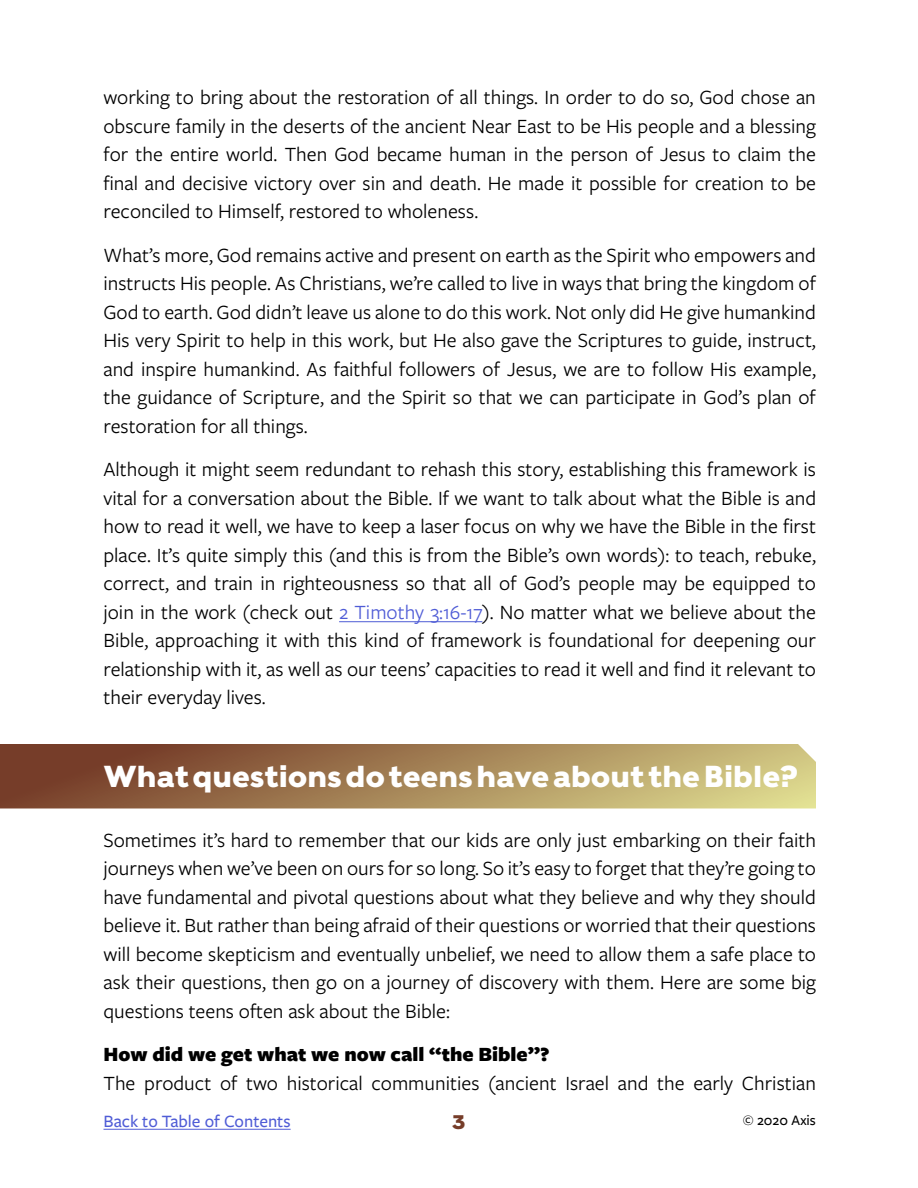
<style>
.page{position:relative;width:918px;height:1188px;background:#fff}
.page>*{position:absolute;margin:0;border:0;box-sizing:border-box;transform-origin:0 0}
.t1{font:700 30px "Caslons Egyptian";color:#fff}
.t2{font:21px/28.5px "Freight Sans Pro";color:#000;text-align:justify}
.t3{font:900 21px "Freight Sans Pro";color:#000}
.t4{font:700 19.5px "Caslons Egyptian";color:#763d29}
.t5{font:500 18px "Freight Sans Pro";color:#4f5cd6}
.t6{font:500 15px "Freight Sans Pro";color:#000}
.s1{color:#4f5cd6}
</style>
<div class="page">
<hr style="left:339px;top:621px;width:143px;height:1px;background:#4f5cd6">
<hr style="left:104px;top:1129px;width:187px;height:1px;background:#4f5cd6">
<svg style="left:0;top:744px;width:816px;height:64px;background:#a38256"></svg>
<p class="t2" style="left:104px;top:82px;width:714px">working to bring about the restoration of all things. In order to do so, God chose an obscure family in the deserts of the ancient Near East to be His people and a blessing for the entire world. Then God became human in the person of Jesus to claim the final and decisive victory over sin and death. He made it possible for creation to be reconciled to Himself, restored to wholeness.</p>
<p class="t2" style="left:104px;top:240px;width:714px">What’s more, God remains active and present on earth as the Spirit who empowers and instructs His people. As Christians, we’re called to live in ways that bring the kingdom of God to earth. God didn’t leave us alone to do this work. Not only did He give humankind His very Spirit to help in this work, but He also gave the Scriptures to guide, instruct, and inspire humankind. As faithful followers of Jesus, we are to follow His example, the guidance of Scripture, and the Spirit so that we can participate in God’s plan of restoration for all things.</p>
<p class="t2" style="left:104px;top:454px;width:714px">Although it might seem redundant to rehash this story, establishing this framework is vital for a conversation about the Bible. If we want to talk about what the Bible is and how to read it well, we have to keep a laser focus on why we have the Bible in the first place. It’s quite simply this (and this is from the Bible’s own words): to teach, rebuke, correct, and train in righteousness so that all of God’s people may be equipped to join in the work (check out <span class="s1">2 Timothy 3:16-17</span>). No matter what we believe about the Bible, approaching it with this kind of framework is foundational for deepening our relationship with it, as well as our teens’ capacities to read it well and find it relevant to their everyday lives.</p>
<h1 class="t1" style="left:104px;top:757px;width:696px">What questions do teens have about the Bible?</h1>
<p class="t2" style="left:104px;top:825px;width:714px">Sometimes it’s hard to remember that our kids are only just embarking on their faith journeys when we’ve been on ours for so long. So it’s easy to forget that they’re going to have fundamental and pivotal questions about what they believe and why they should believe it. But rather than being afraid of their questions or worried that their questions will become skepticism and eventually unbelief, we need to allow them a safe place to ask their questions, then go on a journey of discovery with them. Here are some big questions teens often ask about the Bible:</p>
<p class="t3" style="left:104px;top:1040px;width:448px">How did we get what we now call “the Bible”?</p>
<p class="t2" style="left:104px;top:1068px;width:714px">The product of two historical communities (ancient Israel and the early Christian</p>
<p class="t5" style="left:104px;top:1109px;width:189px">Back to Table of Contents</p>
<p class="t4" style="left:452px;top:1109px;width:15px">3</p>
<p class="t6" style="left:743px;top:1110px;width:75px">© 2020 Axis</p>
</div>
